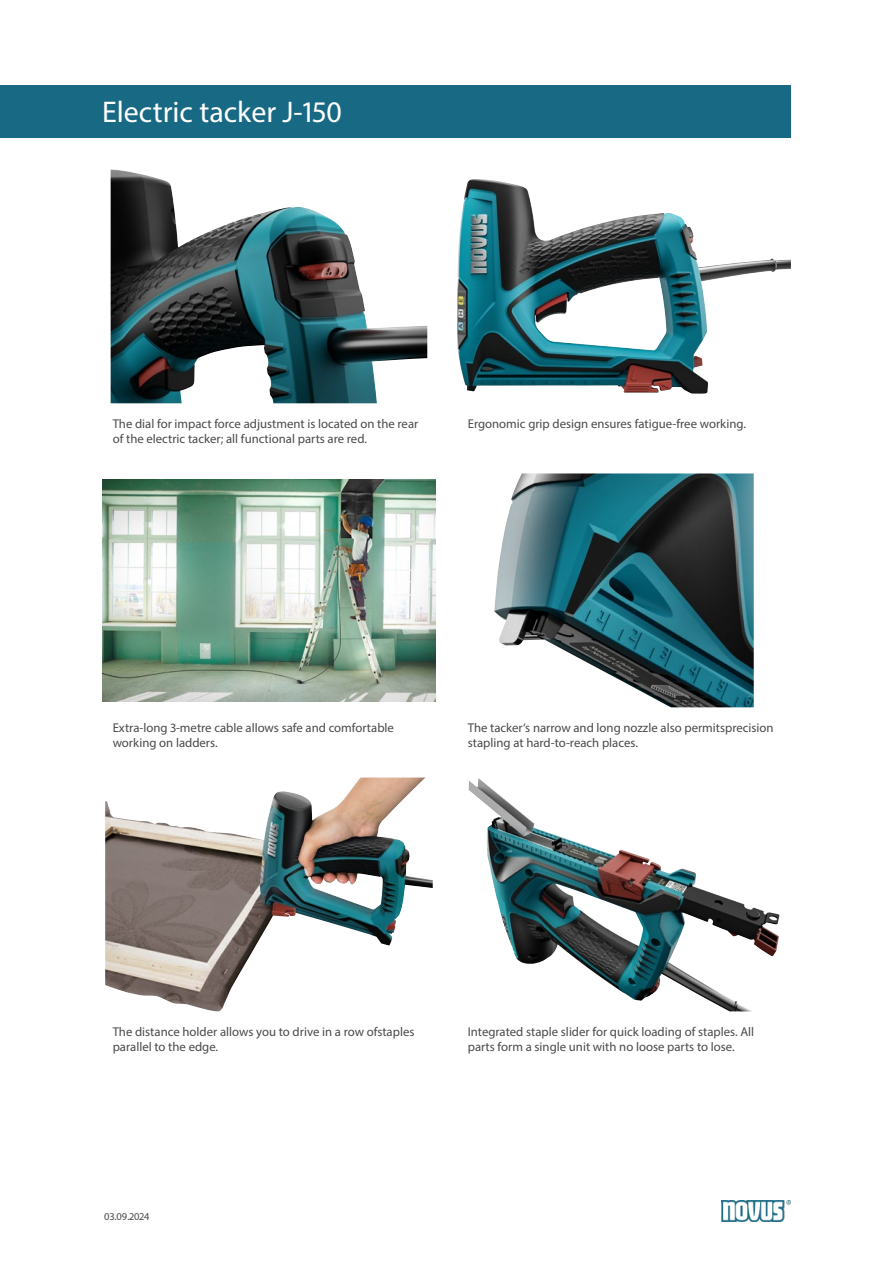
<style>
.page{position:relative;width:893px;height:1263px;background:#fff}
.page>*{position:absolute;margin:0;border:0;box-sizing:border-box;transform-origin:0 0}
.Produktname{font:30px "Myriad Pro";color:#fff}
.Fliesstexte{font:12.75px/15.3px "Myriad Pro";color:#4a4a49}
.t1{font:10.5px "Myriad Pro";color:#4a4a49}
</style>
<div class="page">
<img style="left:111px;top:169px;width:316px;height:234px">
<img style="left:457px;top:179px;width:334px;height:215px">
<img style="left:102px;top:479px;width:334px;height:223px">
<img style="left:494px;top:473px;width:260px;height:234px">
<img style="left:105px;top:777px;width:328px;height:235px">
<img style="left:469px;top:778px;width:300px;height:233px">
<img style="left:721px;top:1200px;width:70px;height:21px">
<div style="left:0;top:85px;width:791px;height:53px;background:#186984"></div>
<p class="Produktname" style="left:102px;top:94px;width:241px">Electric tacker J-150</p>
<p class="Fliesstexte" style="left:113px;top:416px;width:307px">The dial for impact force adjustment is located on the rear of the electric tacker; all functional parts are red.</p>
<p class="Fliesstexte" style="left:468px;top:416px;width:280px">Ergonomic grip design ensures fatigue-free working.</p>
<p class="Fliesstexte" style="left:113px;top:720px;width:283px">Extra-long 3-metre cable allows safe and comfortable working on ladders.</p>
<p class="Fliesstexte" style="left:468px;top:720px;width:307px">The tacker‘s narrow and long nozzle also permitsprecision stapling at hard-to-reach places.</p>
<p class="Fliesstexte" style="left:113px;top:1024px;width:303px">The distance holder allows you to drive in a row ofstaples parallel to the edge.</p>
<p class="Fliesstexte" style="left:468px;top:1024px;width:288px">Integrated staple slider for quick loading of staples. All parts form a single unit with no loose parts to lose.</p>
<p class="t1" style="left:104px;top:1210px;width:47px">03.09.2024</p>
</div>
